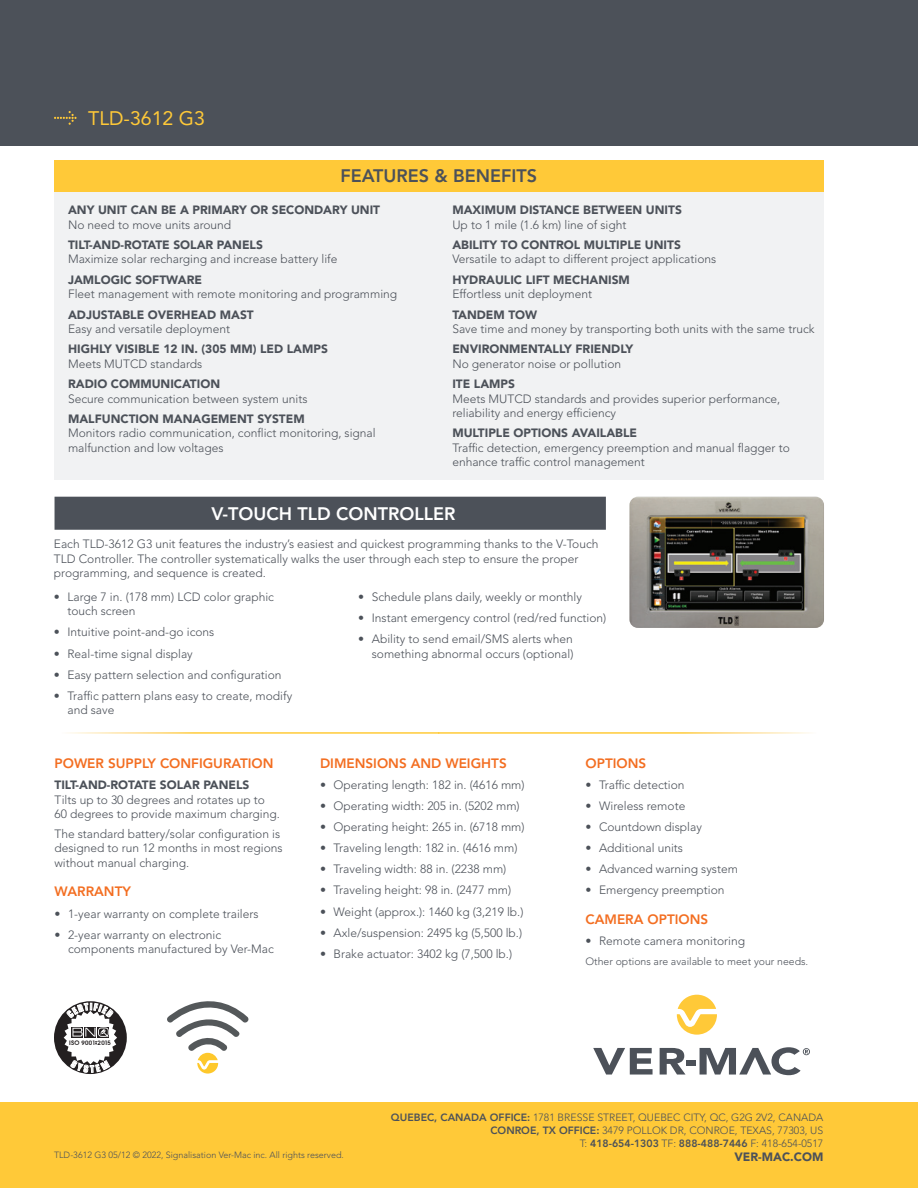
<style>
.page{position:relative;width:918px;height:1188px;background:#fff}
.page>*{position:absolute;margin:0;border:0;box-sizing:border-box;transform-origin:0 0}
.t1{font:19.5px "Avenir LT Std";color:#ffc938}
.t2{font:800 18px "Avenir LT Std";color:#fff}
.t3{font:800 18px "Avenir LT Std";color:#4c5159}
.t4{font:800 13.5px "Avenir LT Std";color:#f36e21}
.t5{font:300 12px/14.4px "Avenir LT Std";color:#4c5159}
.t6{font:900 12px "Avenir LT Std";color:#4c5159}
.t7{font:300 10.5px/12.6px "Avenir LT Std";color:#4c5159;text-align:right}
.t8{font:300 9px "Avenir LT Std";color:#4c5159}
.t9{font:600 6px "Avant Garde";letter-spacing:.025em;color:#231f20}
.s1{font-weight:800}
</style>
<div class="page">
<div style="left:0;top:0;width:918px;height:146px;background:#4c5159"></div>
<div style="left:0;top:1102px;width:918px;height:86px;background:#ffc938"></div>
<svg style="left:54px;top:111px;width:23px;height:14px"></svg>
<svg style="left:593px;top:1048px;width:60px;height:27px"></svg>
<svg style="left:660px;top:1048px;width:26px;height:27px"></svg>
<div style="left:686px;top:1060px;width:9px;height:6px;background:#4c5159"></div>
<svg style="left:677px;top:995px;width:40px;height:40px"></svg>
<svg style="left:700px;top:1047px;width:110px;height:28px"></svg>
<div style="left:54px;top:1001px;width:73px;height:73px;background:#231f20;border-radius:50%"></div>
<img style="left:629px;top:497px;width:195px;height:131px">
<svg style="left:167px;top:1001px;width:81px;height:73px"></svg>
<div style="left:54px;top:192px;width:769px;height:288px;background:#f1f2f3"></div>
<div style="left:54px;top:161px;width:770px;height:31px;background:#ffc938"></div>
<div style="left:55px;top:497px;width:551px;height:33px;background:#4c5159;border:2px solid #4c5159"></div>
<svg style="left:64px;top:1003px;width:53px;height:70px"></svg>
<h1 class="t1" style="left:88px;top:107px;width:118px">TLD-3612 G3</h1>
<h2 class="t3" style="left:340px;top:165px;width:198px">FEATURES &amp; BENEFITS</h2>
<p class="t6" style="left:68px;top:203px;width:314px">ANY UNIT CAN BE A PRIMARY OR SECONDARY UNIT</p>
<p class="t5" style="left:68px;top:217px;width:165px">No need to move units around</p>
<p class="t6" style="left:68px;top:238px;width:196px">TILT-AND-ROTATE SOLAR PANELS</p>
<p class="t5" style="left:68px;top:252px;width:271px">Maximize solar recharging and increase battery life</p>
<p class="t6" style="left:68px;top:272px;width:136px">JAMLOGIC SOFTWARE</p>
<p class="t5" style="left:68px;top:287px;width:331px">Fleet management with remote monitoring and programming</p>
<p class="t6" style="left:68px;top:307px;width:187px">ADJUSTABLE OVERHEAD MAST</p>
<p class="t5" style="left:68px;top:322px;width:164px">Easy and versatile deployment</p>
<p class="t6" style="left:68px;top:342px;width:261px">HIGHLY VISIBLE 12 IN. (305 MM) LED LAMPS</p>
<p class="t5" style="left:68px;top:357px;width:136px">Meets MUTCD standards</p>
<p class="t6" style="left:68px;top:377px;width:154px">RADIO COMMUNICATION</p>
<p class="t5" style="left:68px;top:391px;width:241px">Secure communication between system units</p>
<p class="t6" style="left:68px;top:412px;width:238px">MALFUNCTION MANAGEMENT SYSTEM</p>
<p class="t5" style="left:68px;top:426px;width:309px">Monitors radio communication, conflict monitoring, signal malfunction and low voltages</p>
<p class="t6" style="left:452px;top:203px;width:231px">MAXIMUM DISTANCE BETWEEN UNITS</p>
<p class="t5" style="left:452px;top:217px;width:176px">Up to 1 mile (1.6 km) line of sight</p>
<p class="t6" style="left:452px;top:238px;width:230px">ABILITY TO CONTROL MULTIPLE UNITS</p>
<p class="t5" style="left:452px;top:252px;width:265px">Versatile to adapt to different project applications</p>
<p class="t6" style="left:452px;top:272px;width:179px">HYDRAULIC LIFT MECHANISM</p>
<p class="t5" style="left:452px;top:287px;width:141px">Effortless unit deployment</p>
<p class="t6" style="left:452px;top:307px;width:86px">TANDEM TOW</p>
<p class="t5" style="left:452px;top:322px;width:364px">Save time and money by transporting both units with the same truck</p>
<p class="t6" style="left:452px;top:342px;width:182px">ENVIRONMENTALLY FRIENDLY</p>
<p class="t5" style="left:452px;top:357px;width:170px">No generator noise or pollution</p>
<p class="t6" style="left:452px;top:377px;width:64px">ITE LAMPS</p>
<p class="t5" style="left:452px;top:391px;width:329px">Meets MUTCD standards and provides superior performance, reliability and energy efficiency</p>
<p class="t6" style="left:452px;top:426px;width:186px">MULTIPLE OPTIONS AVAILABLE</p>
<p class="t5" style="left:452px;top:441px;width:339px">Traffic detection, emergency preemption and manual flagger to enhance traffic control management</p>
<h2 class="t2" style="left:212px;top:503px;width:246px">V-TOUCH TLD CONTROLLER</h2>
<p class="t5" style="left:54px;top:537px;width:546px">Each TLD-3612 G3 unit features the industry’s easiest and quickest programming thanks to the V-Touch<br>TLD Controller. The controller systematically walks the user through each step to ensure the proper programming, and sequence is created.</p>
<p class="t5" style="left:67px;top:590px;width:208px;text-indent:-14px">• Large 7 in. (178 mm) LCD color graphic touch screen</p>
<p class="t5" style="left:54px;top:625px;width:162px">• Intuitive point-and-go icons</p>
<p class="t5" style="left:54px;top:646px;width:140px">• Real-time signal display</p>
<p class="t5" style="left:54px;top:667px;width:229px">• Easy pattern selection and configuration</p>
<p class="t5" style="left:67px;top:689px;width:226px;text-indent:-14px">• Traffic pattern plans easy to create, modify and save</p>
<p class="t4" style="left:55px;top:755px;width:220px">POWER SUPPLY CONFIGURATION</p>
<p class="t6" style="left:55px;top:778px;width:196px">TILT-AND-ROTATE SOLAR PANELS</p>
<p class="t5" style="left:55px;top:792px;width:227px">Tilts up to 30 degrees and rotates up to<br>60 degrees to provide maximum charging.</p>
<p class="t5" style="left:55px;top:827px;width:230px">The standard battery/solar configuration is designed to run 12 months in most regions without manual charging.</p>
<p class="t4" style="left:55px;top:884px;width:78px">WARRANTY</p>
<p class="t5" style="left:55px;top:906px;width:206px">• 1-year warranty on complete trailers</p>
<p class="t5" style="left:68px;top:927px;width:207px;text-indent:-14px">• 2-year warranty on electronic components manufactured by Ver-Mac</p>
<p class="t5" style="left:358px;top:590px;width:225px">• Schedule plans daily, weekly or monthly</p>
<p class="t5" style="left:358px;top:611px;width:250px">• Instant emergency control (red/red function)</p>
<p class="t5" style="left:358px;top:632px;width:217px;text-align:right">• Ability to send email/SMS alerts when something abnormal occurs (optional)</p>
<p class="t4" style="left:320px;top:755px;width:188px">DIMENSIONS AND WEIGHTS</p>
<p class="t5" style="left:320px;top:777px;width:206px">• Operating length: 182 in. (4616 mm)</p>
<p class="t5" style="left:320px;top:799px;width:201px">• Operating width: 205 in. (5202 mm)</p>
<p class="t5" style="left:320px;top:820px;width:206px">• Operating height: 265 in. (6718 mm)</p>
<p class="t5" style="left:320px;top:841px;width:199px">• Traveling length: 182 in. (4616 mm)</p>
<p class="t5" style="left:320px;top:862px;width:188px">• Traveling width: 88 in. (2238 mm)</p>
<p class="t5" style="left:320px;top:883px;width:193px">• Traveling height: 98 in. (2477 mm)</p>
<p class="t5" style="left:320px;top:904px;width:205px">• Weight (approx.): 1460 kg (3,219 lb.)</p>
<p class="t5" style="left:320px;top:925px;width:204px">• Axle/suspension: 2495 kg (5,500 lb.)</p>
<p class="t5" style="left:320px;top:947px;width:194px">• Brake actuator: 3402 kg (7,500 lb.)</p>
<p class="t4" style="left:586px;top:755px;width:62px">OPTIONS</p>
<p class="t5" style="left:586px;top:777px;width:101px">• Traffic detection</p>
<p class="t5" style="left:586px;top:799px;width:101px">• Wireless remote</p>
<p class="t5" style="left:586px;top:820px;width:118px">• Countdown display</p>
<p class="t5" style="left:586px;top:841px;width:99px">• Additional units</p>
<p class="t5" style="left:586px;top:862px;width:154px">• Advanced warning system</p>
<p class="t5" style="left:586px;top:883px;width:141px">• Emergency preemption</p>
<p class="t4" style="left:586px;top:912px;width:124px">CAMERA OPTIONS</p>
<p class="t5" style="left:586px;top:934px;width:161px">• Remote camera monitoring</p>
<p class="t7" style="left:586px;top:955px;width:224px">Other options are available to meet your needs.</p>
<p class="t9" style="left:69px;top:1039px;width:43px">ISO 9001 2015</p>
<p class="t8" style="left:54px;top:1150px;width:291px">TLD-3612 G3 05/12 © 2022, Signalisation Ver-Mac inc. All rights reserved.</p>
<p class="t7" style="left:391px;top:1112px;width:434px"><span class="s1">QUEBEC, CANADA OFFICE:</span> 1781 BRESSE STREET, QUEBEC CITY, QC, G2G 2V2, CANADA<br><span class="s1">CONROE, TX OFFICE:</span> 3479 POLLOK DR, CONROE, TEXAS, 77303, US<br>T: <span class="s1">418-654-1303</span> TF: <span class="s1">888-488-7446</span> F: 418-654-0517</p>
<p class="t6" style="left:734px;top:1150px;width:90px">VER-MAC.COM</p>
</div>
